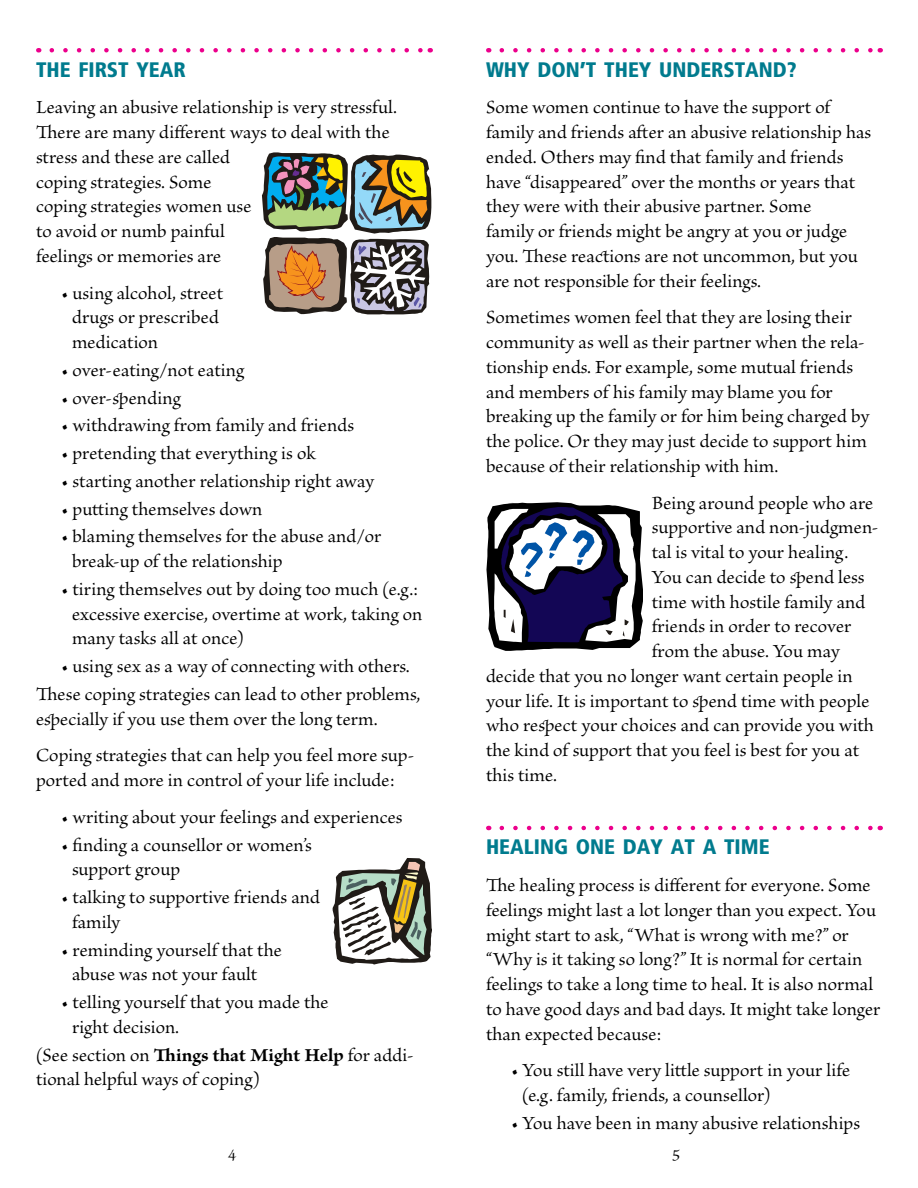
<style>
.page{position:relative;width:918px;height:1188px;background:#fff}
.page>*{position:absolute;margin:0;border:0;box-sizing:border-box;transform-origin:0 0}
.t1{font:900 condensed 21px "Frutiger LT Std";color:#007b8e}
.t2{font:19.5px/24.8px "Brioso Pro";letter-spacing:.005em;color:#000}
.t3{font:16.5px "Brioso Pro";color:#000}
.s1{font-weight:700}
.s2{font-size:24px}
</style>
<div class="page">
<svg style="left:502px;top:48px;width:371px;height:4px"></svg>
<svg style="left:502px;top:826px;width:371px;height:4px"></svg>
<svg style="left:486px;top:502px;width:157px;height:149px"></svg>
<svg style="left:52px;top:48px;width:371px;height:4px"></svg>
<svg style="left:262px;top:152px;width:169px;height:162px"></svg>
<svg style="left:333px;top:858px;width:99px;height:107px"></svg>
<p class="t1" style="left:36px;top:57px;width:151px">THE FIRST YEAR</p>
<p class="t2" style="left:36px;top:96px;width:363px">Leaving an abusive relationship is very stressful.<br>There are many different ways to deal with the stress and these are called<br>coping strategies. Some<br>coping strategies women use<br>to avoid or numb painful<br>feelings or memories are</p>
<p class="t2" style="left:72px;top:281px;width:153px;text-indent:-10px">• using alcohol, street drugs or prescribed medication</p>
<p class="t2" style="left:62px;top:358px;width:184px">• over-eating/not eating</p>
<p class="t2" style="left:62px;top:386px;width:121px">• over-spending</p>
<p class="t2" style="left:62px;top:414px;width:294px">• withdrawing from family and friends</p>
<p class="t2" style="left:62px;top:442px;width:256px">• pretending that everything is ok</p>
<p class="t2" style="left:62px;top:469px;width:314px">• starting another relationship right away</p>
<p class="t2" style="left:62px;top:497px;width:203px">• putting themselves down</p>
<p class="t2" style="left:72px;top:525px;width:311px;text-indent:-10px">• blaming themselves for the abuse and/or break-up of the relationship</p>
<p class="t2" style="left:72px;top:577px;width:352px;text-indent:-10px">• tiring themselves out by doing too much (e.g.: excessive exercise, overtime at work, taking on many tasks all at once)</p>
<p class="t2" style="left:36px;top:653px;width:386px;line-height:27.8px;text-indent:26px">• using sex as a way of connecting with others.<br>These coping strategies can lead to other problems,</p>
<p class="t2" style="left:36px;top:701px;width:380px;line-height:36.8px">especially if you use them over the long term.<br>Coping strategies that can help you feel more sup-</p>
<p class="t2" style="left:36px;top:769px;width:360px">ported and more in control of your life include:</p>
<p class="t2" style="left:62px;top:805px;width:343px">• writing about your feelings and experiences</p>
<p class="t2" style="left:72px;top:833px;width:241px;text-indent:-10px">• finding a counsellor or women’s support group</p>
<p class="t2" style="left:72px;top:886px;width:249px;text-indent:-10px">• talking to supportive friends and family</p>
<p class="t2" style="left:72px;top:938px;width:211px;text-indent:-10px">• reminding yourself that the abuse was not your fault</p>
<p class="t2" style="left:72px;top:991px;width:258px;text-indent:-10px">• telling yourself that you made the right decision.</p>
<p class="t2" style="left:36px;top:1043px;width:379px">(See section on <span class="s1">Things that Might Help</span> for addi&shy;tional helpful ways of coping)</p>
<p class="t1" style="left:486px;top:57px;width:312px">WHY DON<span class="s2">’</span>T THEY UNDERSTAND?</p>
<p class="t2" style="left:486px;top:96px;width:387px">Some women continue to have the support of family and friends after an abusive relationship has ended. Others may find that family and friends have “disappeared” over the months or years that they were with their abusive partner. Some<br>family or friends might be angry at you or judge you. These reactions are not uncommon, but you are not responsible for their feelings.</p>
<p class="t2" style="left:486px;top:306px;width:385px">Sometimes women feel that they are losing their community as well as their partner when the rela&shy;tionship ends. For example, some mutual friends and members of his family may blame you for breaking up the family or for him being charged by the police. Or they may just decide to support him because of their relationship with him.</p>
<p class="t2" style="left:652px;top:491px;width:223px">Being around people who are</p>
<p class="t2" style="left:652px;top:516px;width:228px">supportive and non-judgmen-</p>
<p class="t2" style="left:652px;top:541px;width:198px">tal is vital to your healing.</p>
<p class="t2" style="left:652px;top:565px;width:214px">You can decide to spend less</p>
<p class="t2" style="left:652px;top:590px;width:215px">time with hostile family and</p>
<p class="t2" style="left:652px;top:615px;width:201px">friends in order to recover</p>
<p class="t2" style="left:652px;top:640px;width:189px">from the abuse. You may</p>
<p class="t2" style="left:486px;top:664px;width:368px">decide that you no longer want certain people in</p>
<p class="t2" style="left:486px;top:689px;width:385px">your life. It is important to spend time with people</p>
<p class="t2" style="left:486px;top:714px;width:389px">who respect your choices and can provide you with</p>
<p class="t2" style="left:486px;top:739px;width:375px">the kind of support that you feel is best for you at</p>
<p class="t2" style="left:486px;top:763px;width:73px">this time.</p>
<p class="t1" style="left:486px;top:834px;width:285px">HEALING ONE DAY AT A TIME</p>
<p class="t2" style="left:486px;top:874px;width:396px">The healing process is different for everyone. Some feelings might last a lot longer than you expect. You might start to ask, “What is wrong with me?” or “Why is it taking so long?” It is normal for certain feelings to take a long time to heal. It is also normal to have good days and bad days. It might take longer than expected because:</p>
<p class="t2" style="left:522px;top:1059px;width:330px;text-indent:-10px">• You still have very little support in your life (e.g. family, friends, a counsellor)</p>
<p class="t2" style="left:512px;top:1111px;width:350px">• You have been in many abusive relationships</p>
<p class="t3" style="left:228px;top:1147px;width:9px">4</p>
<p class="t3" style="left:672px;top:1147px;width:9px">5</p>
</div>
